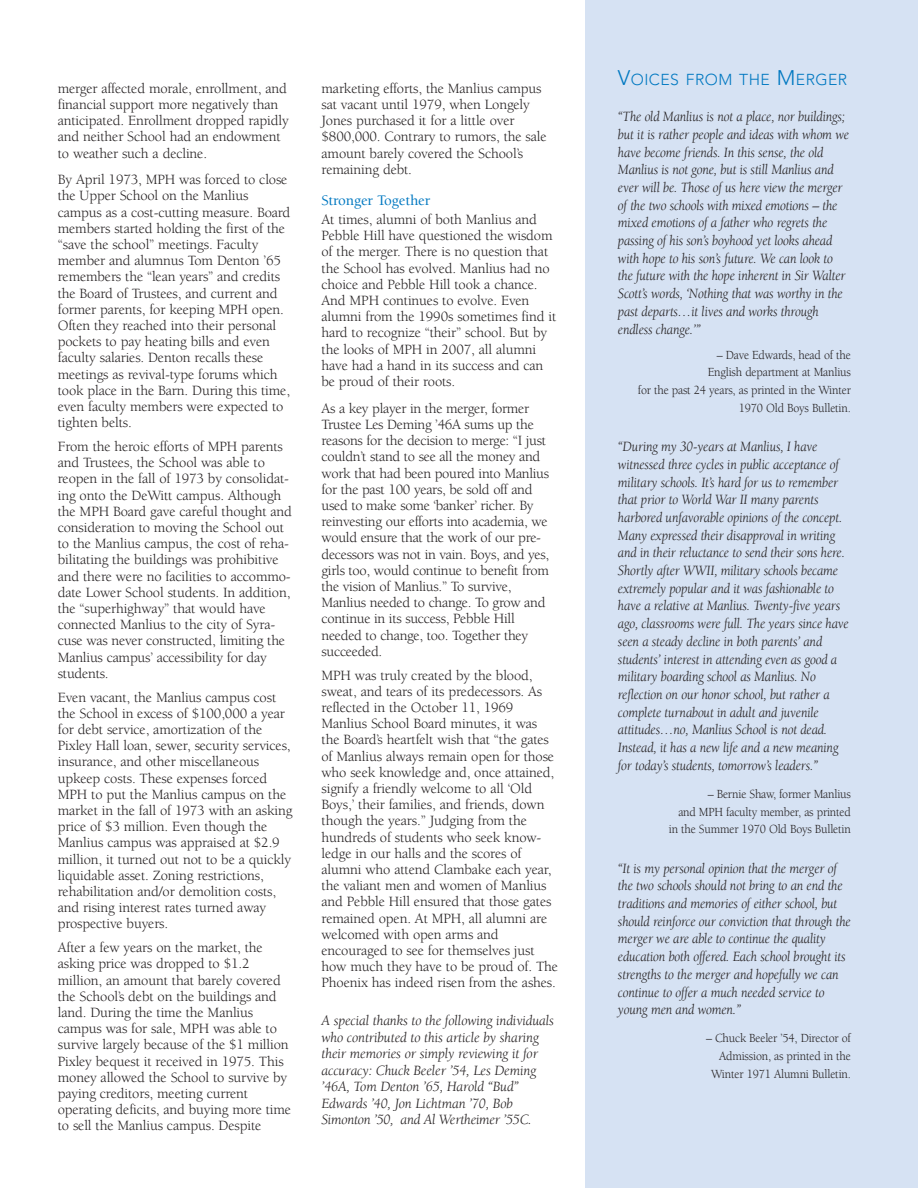
<style>
.page{position:relative;width:918px;height:1188px;background:#fff}
.page>*{position:absolute;margin:0;border:0;box-sizing:border-box;transform-origin:0 0}
.t1{font:300 15.75px "Avenir";letter-spacing:.03em;color:#0078c1}
.t2{font:500 15px "Berkeley";letter-spacing:-.01em;color:#0078c1}
.t3{font:14.55px/16.2px "Berkeley";letter-spacing:-.01em;color:#231f20}
.t4{font:italic 14.55px/17.7px "Berkeley";letter-spacing:-.015em;color:#231f20;scale:.94 1}
.t5{font:italic 14.55px/16.5px "Berkeley";letter-spacing:-.015em;color:#231f20}
.t6{font:12.75px/17.7px "Berkeley";letter-spacing:-.015em;color:#231f20;text-align:right;scale:.94 1}
.s1{font-size:21px}
</style>
<div class="page">
<div style="left:585px;top:0;width:333px;height:1188px;background:#d6e2f3"></div>
<p class="t3" style="left:58px;top:81px;width:232px">merger affected morale, enrollment, and financial support more negatively than anticipated. Enrollment dropped rapidly and neither School had an endowment to weather such a decline.</p>
<p class="t3" style="left:58px;top:173px;width:234px">By April 1973, MPH was forced to close the Upper School on the Manlius campus as a cost-cutting measure. Board members started holding the first of the “save the school” meetings. Faculty member and alumnus Tom Denton ’65 remembers the “lean years” and credits the Board of Trustees, and current and former parents, for keeping MPH open.<br>Often they reached into their personal pockets to pay heating bills and even faculty salaries. Denton recalls these meetings as revival-type forums which took place in the Barn. During this time, even faculty members were expected to tighten belts.</p>
<p class="t3" style="left:58px;top:440px;width:236px">From the heroic efforts of MPH parents and Trustees, the School was able to reopen in the fall of 1973 by consolidat&shy;ing onto the DeWitt campus. Although the MPH Board gave careful thought and consideration to moving the School out to the Manlius campus, the cost of reha&shy;bilitating the buildings was prohibitive and there were no facilities to accommo&shy;date Lower School students. In addition, the “superhighway” that would have connected Manlius to the city of Syra&shy;cuse was never constructed, limiting the Manlius campus’ accessibility for day students.</p>
<p class="t3" style="left:58px;top:690px;width:236px">Even vacant, the Manlius campus cost the School in excess of $100,000 a year for debt service, amortization of the Pixley Hall loan, sewer, security services, insurance, and other miscellaneous upkeep costs. These expenses forced MPH to put the Manlius campus on the market in the fall of 1973 with an asking price of $3 million. Even though the Manlius campus was appraised at $2.9 million, it turned out not to be a quickly liquidable asset. Zoning restrictions, rehabilitation and/or demolition costs, and rising interest rates turned away prospective buyers.</p>
<p class="t3" style="left:58px;top:941px;width:235px">After a few years on the market, the asking price was dropped to $1.2 million, an amount that barely covered the School’s debt on the buildings and land. During the time the Manlius campus was for sale, MPH was able to survive largely because of the $1 million Pixley bequest it received in 1975. This money allowed the School to survive by paying creditors, meeting current operating deficits, and buying more time to sell the Manlius campus. Despite</p>
<p class="t3" style="left:322px;top:81px;width:227px">marketing efforts, the Manlius campus sat vacant until 1979, when Longely Jones purchased it for a little over $800,000. Contrary to rumors, the sale amount barely covered the School’s remaining debt.</p>
<p class="t2" style="left:322px;top:195px;width:110px">Stronger Together</p>
<p class="t3" style="left:322px;top:213px;width:236px">At times, alumni of both Manlius and Pebble Hill have questioned the wisdom of the merger. There is no question that the School has evolved. Manlius had no choice and Pebble Hill took a chance.<br>And MPH continues to evolve. Even alumni from the 1990s sometimes find it hard to recognize “their” school. But by the looks of MPH in 2007, all alumni have had a hand in its success and can be proud of their roots.</p>
<p class="t3" style="left:322px;top:401px;width:229px">As a key player in the merger, former Trustee Les Deming ’46A sums up the reasons for the decision to merge: “I just couldn’t stand to see all the money and work that had been poured into Manlius for the past 100 years, be sold off and used to make some ‘banker’ richer. By reinvesting our efforts into academia, we would ensure that the work of our pre&shy;decessors was not in vain. Boys, and yes, girls too, would continue to benefit from the vision of Manlius.” To survive, Manlius needed to change. To grow and continue in its success, Pebble Hill needed to change, too. Together they succeeded.</p>
<p class="t3" style="left:322px;top:668px;width:238px">MPH was truly created by the blood, sweat, and tears of its predecessors. As reflected in the October 11, 1969<br>Manlius School Board minutes, it was the Board’s heartfelt wish that “the gates of Manlius always remain open for those who seek knowledge and, once attained, signify a friendly welcome to all ‘Old Boys,’ their families, and friends, down though the years.” Judging from the hundreds of students who seek know&shy;ledge in our halls and the scores of alumni who attend Clambake each year, the valiant men and women of Manlius and Pebble Hill ensured that those gates remained open. At MPH, all alumni are welcomed with open arms and encouraged to see for themselves just how much they have to be proud of. The Phoenix has indeed risen from the ashes.</p>
<p class="t5" style="left:322px;top:1014px;width:234px">A special thanks to the following individuals who contributed to this article by sharing their memories or simply reviewing it for accuracy: Chuck Beeler ’54, Les Deming ’46A, Tom Denton ’65, Harold “Bud” Edwards ’40, Jon Lichtman ’70, Bob Simonton ’50, and Al Wertheimer ’55C.</p>
<p class="t1" style="left:618px;top:73px;width:231px"><span class="s1">V</span>OICES FROM THE <span class="s1">M</span>ERGER</p>
<p class="t4" style="left:618px;top:109px;width:247px">“The old Manlius is not a place, nor buildings; but it is rather people and ideas with whom we have become friends. In this sense, the old Manlius is not gone, but is still Manlius and ever will be. Those of us here view the merger of the two schools with mixed emotions – the mixed emotions of a father who regrets the passing of his son’s boyhood yet looks ahead with hope to his son’s future. We can look to the future with the hope inherent in Sir Walter Scott’s words, ‘Nothing that was worthy in the past departs…it lives and works through endless change.’”</p>
<p class="t6" style="left:638px;top:347px;width:228px">– Dave Edwards, head of the<br>English department at Manlius<br>for the past 24 years, as printed in the Winter<br>1970 Old Boys Bulletin.</p>
<p class="t4" style="left:618px;top:439px;width:247px">“During my 30-years at Manlius, I have witnessed three cycles in public acceptance of military schools. It’s hard for us to remember that prior to World War II many parents harbored unfavorable opinions of the concept.<br>Many expressed their disapproval in writing and in their reluctance to send their sons here.<br>Shortly after WWII, military schools became extremely popular and it was fashionable to have a relative at Manlius. Twenty-five years ago, classrooms were full. The years since have seen a steady decline in both parents’ and students’ interest in attending even as good a military boarding school as Manlius. No reflection on our honor school, but rather a complete turnabout in adult and juvenile attitudes…no, Manlius School is not dead.<br>Instead, it has a new life and a new meaning for today’s students, tomorrow’s leaders.”</p>
<p class="t6" style="left:669px;top:786px;width:195px">– Bernie Shaw, former Manlius<br>and MPH faculty member, as printed in the Summer 1970 Old Boys Bulletin</p>
<p class="t4" style="left:618px;top:861px;width:249px">“It is my personal opinion that the merger of the two schools should not bring to an end the traditions and memories of either school, but should reinforce our conviction that through the merger we are able to continue the quality education both offered. Each school brought its strengths to the merger and hopefully we can continue to offer a much needed service to young men and women.”</p>
<p class="t6" style="left:706px;top:1031px;width:156px">– Chuck Beeler ’54, Director of<br>Admission, as printed in the<br>Winter 1971 Alumni Bulletin.</p>
</div>
